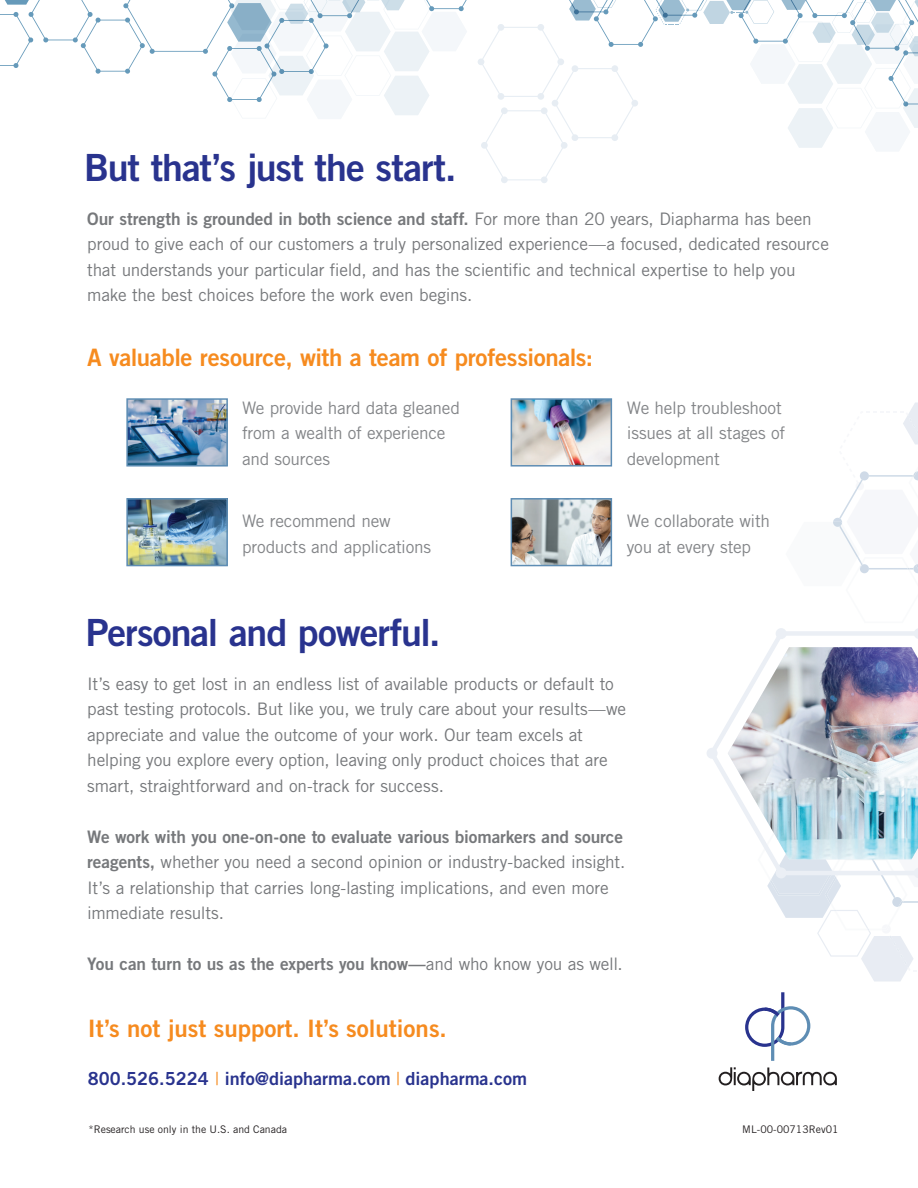
<style>
.page{position:relative;width:918px;height:1188px;background:#fff}
.page>*{position:absolute;margin:0;border:0;box-sizing:border-box;transform-origin:0 0}
.t1{font:37.5px "Trade Gothic LT Std Bd 2";letter-spacing:-.03em;color:#29338e}
.t2{font:24px "Trade Gothic LT Std Bd 2";letter-spacing:-.005em;color:#f68b1f}
.t3{font:18px "Trade Gothic LT Std Bd 2";color:#29338e}
.t4{font:17.25px/25.5px "Trade Gothic LT Std";letter-spacing:-.01em;color:#76787b}
.t5{font:17.25px "Trade Gothic LT Std Bd 2";letter-spacing:-.005em;color:#76787b}
.t6{font:17.25px/25.5px "Trade Gothic LT Std";letter-spacing:-.015em;color:#838588}
.t7{font:10.5px "Trade Gothic LT Std";color:#231f20}
.s1{font-family:"Trade Gothic LT Std"}
.s2{font-family:"Trade Gothic LT Std Bd 2"}
.s3{font-family:"Trade Gothic LT Std";color:#f68b1f}
</style>
<div class="page">
<div style="left:541px;top:176px;width:7px;height:7px;background:#e7edf3;border-radius:50%"></div>
<div style="left:501px;top:176px;width:7px;height:7px;background:#e7edf3;border-radius:50%"></div>
<svg style="left:0;top:0;width:918px;height:180px"></svg>
<div style="left:478px;top:58px;width:6px;height:7px;background:#e7edf3;border-radius:50%"></div>
<div style="left:498px;top:24px;width:6px;height:7px;background:#e7edf3;border-radius:50%"></div>
<div style="left:537px;top:24px;width:7px;height:7px;background:#e7edf3;border-radius:50%"></div>
<div style="left:557px;top:58px;width:7px;height:7px;background:#e7edf3;border-radius:50%"></div>
<div style="left:537px;top:93px;width:7px;height:7px;background:#e7edf3;border-radius:50%"></div>
<div style="left:498px;top:93px;width:6px;height:7px;background:#e7edf3;border-radius:50%"></div>
<svg style="left:719px;top:1067px;width:118px;height:24px"></svg>
<svg style="left:745px;top:992px;width:65px;height:69px"></svg>
<img style="left:129px;top:401px;width:96px;height:63px">
<div style="left:126px;top:398px;width:102px;height:69px;border:2px solid #5e8db4"></div>
<img style="left:514px;top:401px;width:95px;height:63px">
<div style="left:511px;top:398px;width:101px;height:69px;border:2px solid #5e8db4"></div>
<img style="left:129px;top:501px;width:96px;height:62px">
<div style="left:126px;top:498px;width:102px;height:68px;border:2px solid #5e8db4"></div>
<img style="left:514px;top:501px;width:95px;height:62px">
<div style="left:511px;top:498px;width:101px;height:68px;border:2px solid #5e8db4"></div>
<svg style="left:833px;top:402px;width:85px;height:172px"></svg>
<svg style="left:767px;top:878px;width:151px;height:104px"></svg>
<img style="left:707px;top:628px;width:211px;height:250px">
<h1 class="t1" style="left:84px;top:144px;width:374px">But that’s just the start.</h1>
<p class="t5" style="left:87px;top:208px;width:726px">Our strength is grounded in both science and staff. <span class="s1">For more than 20 years, Diapharma has been</span></p>
<p class="t4" style="left:87px;top:231px;width:743px">proud to give each of our customers a truly personalized experience—a focused, dedicated resource that understands your particular field, and has the scientific and technical expertise to help you make the best choices before the work even begins.</p>
<h2 class="t2" style="left:87px;top:343px;width:507px">A valuable resource, with a team of professionals:</h2>
<p class="t6" style="left:242px;top:395px;width:219px">We provide hard data gleaned from a wealth of experience and sources</p>
<p class="t6" style="left:627px;top:395px;width:160px">We help troubleshoot issues at all stages of development</p>
<p class="t6" style="left:242px;top:508px;width:190px">We recommend new products and applications</p>
<p class="t6" style="left:627px;top:508px;width:145px">We collaborate with you at every step</p>
<h1 class="t1" style="left:86px;top:609px;width:356px">Personal and powerful.</h1>
<p class="t4" style="left:87px;top:671px;width:540px">It’s easy to get lost in an endless list of available products or default to past testing protocols. But like you, we truly care about your results—we appreciate and value the outcome of your work. Our team excels at helping you explore every option, leaving only product choices that are smart, straightforward and on-track for success.</p>
<p class="t5" style="left:87px;top:826px;width:537px">We work with you one-on-one to evaluate various biomarkers and source</p>
<p class="t4" style="left:87px;top:849px;width:540px"><span class="s2">reagents,</span> whether you need a second opinion or industry-backed insight.<br>It’s a relationship that carries long-lasting implications, and even more immediate results.</p>
<p class="t5" style="left:87px;top:953px;width:537px">You can turn to us as the experts you know—<span class="s1">and who know you as well.</span></p>
<h2 class="t2" style="left:88px;top:1013px;width:361px">It’s not just support. It’s solutions.</h2>
<p class="t3" style="left:88px;top:1067px;width:441px">800.526.5224 <span class="s3">|</span> info@diapharma.com <span class="s3">|</span> diapharma.com</p>
<p class="t7" style="left:88px;top:1123px;width:200px">*Research use only in the U.S. and Canada</p>
<p class="t7" style="left:742px;top:1123px;width:98px">ML-00-00713Rev01</p>
</div>
